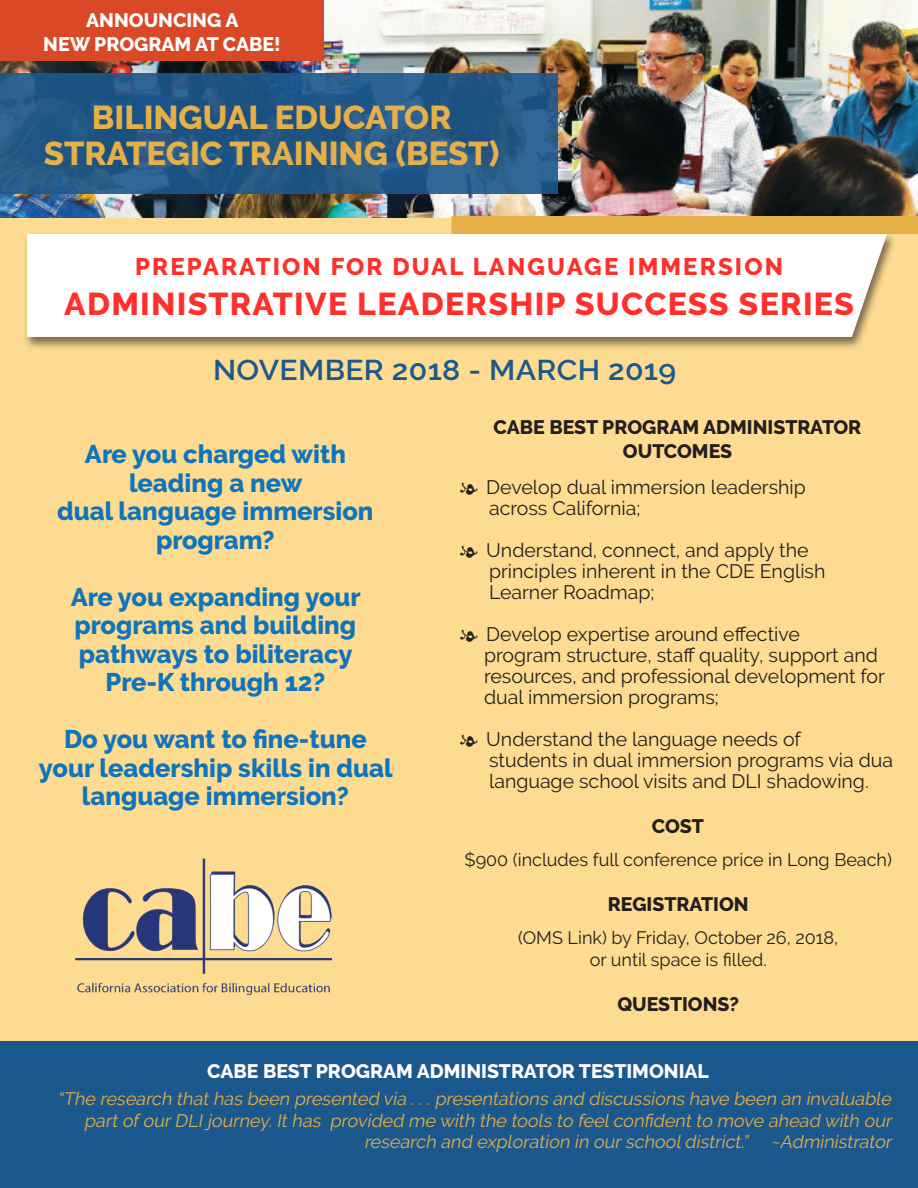
<style>
.page{position:relative;width:918px;height:1188px;background:#fff}
.page>*{position:absolute;margin:0;border:0;box-sizing:border-box;transform-origin:0 0}
.t1{font:800 33px "Raleway";color:#e6af48}
.t2{font:800 31.5px "Raleway";letter-spacing:.04em;color:#ff302a}
.t3{font:600 28.5px "Raleway";letter-spacing:.01em;color:#1b588d;scale:1.06 1}
.t4{font:800 25.5px/28.5px "Raleway";color:#1074bc}
.t5{font:800 24px "Raleway";letter-spacing:.09em;color:#ff302a}
.t6{font:19.5px/21px "Raleway";color:#231f20}
.t7{font:800 19.5px "Raleway";color:#fff}
.t8{font:800 19.5px/24px "Raleway";color:#231f20;text-align:center}
.t9{font:italic 18px/21.6px "Raleway";color:#e6af48;text-align:right}
.t10{font:18px "Raleway";color:#231f20}
</style>
<div class="page">
<img style="left:0;top:0;width:918px;height:218px">
<div style="left:0;top:218px;width:918px;height:970px;background:#fddb90"></div>
<div style="left:452px;top:216px;width:466px;height:18px;background:#e6af48"></div>
<div style="left:0;top:0;width:324px;height:61px;background:#d94927"></div>
<svg style="left:0;top:73px;width:558px;height:121px;background:#235987"></svg>
<img style="left:75px;top:858px;width:258px;height:137px">
<div style="left:23px;top:232px;width:874px;height:118px;background:#231f20;opacity:.6"></div>
<div style="left:27px;top:234px;width:860px;height:103px;background:#fff"></div>
<div style="left:0;top:1041px;width:918px;height:147px;background:#1b588d"></div>
<p class="t7" style="left:86px;top:10px;width:154px">ANNOUNCING A</p>
<p class="t7" style="left:43px;top:33px;width:239px">NEW PROGRAM AT CABE!</p>
<p class="t1" style="left:92px;top:98px;width:361px">BILINGUAL EDUCATOR</p>
<p class="t1" style="left:44px;top:134px;width:457px">STRATEGIC TRAINING (BEST)</p>
<p class="t5" style="left:135px;top:253px;width:649px">PREPARATION FOR DUAL LANGUAGE IMMERSION</p>
<p class="t2" style="left:64px;top:286px;width:791px">ADMINISTRATIVE LEADERSHIP SUCCESS SERIES</p>
<p class="t3" style="left:213px;top:354px;width:438px">NOVEMBER 2018 - MARCH 2019</p>
<p class="t4" style="left:85px;top:440px;width:263px">Are you charged with</p>
<p class="t4" style="left:129px;top:469px;width:175px">leading a new</p>
<p class="t4" style="left:57px;top:497px;width:318px">dual language immersion</p>
<p class="t4" style="left:156px;top:526px;width:120px">program?</p>
<p class="t4" style="left:71px;top:583px;width:292px">Are you expanding your programs and building</p>
<p class="t4" style="left:79px;top:640px;width:275px">pathways to biliteracy</p>
<p class="t4" style="left:106px;top:668px;width:221px">Pre-K through 12?</p>
<p class="t4" style="left:39px;top:725px;width:355px;text-align:center">Do you want to fine-tune your leadership skills in dual language immersion?</p>
<p class="t8" style="left:494px;top:415px;width:369px">CABE BEST PROGRAM ADMINISTRATOR<br>OUTCOMES</p>
<p class="t6" style="left:486px;top:476px;width:321px">Develop dual immersion leadership across California;</p>
<p class="t6" style="left:486px;top:539px;width:341px">Understand, connect, and apply the principles inherent in the CDE English<br>Learner Roadmap;</p>
<p class="t6" style="left:484px;top:623px;width:402px">Develop expertise around effective<br>program structure, staff quality, support and resources, and professional development for dual immersion programs;</p>
<p class="t6" style="left:486px;top:728px;width:408px">Understand the language needs of<br>students in dual immersion programs via dua language school visits and DLI shadowing.</p>
<p class="t8" style="left:652px;top:815px;width:54px">COST</p>
<p class="t10" style="left:465px;top:850px;width:429px">$900 (includes full conference price in Long Beach)</p>
<p class="t8" style="left:608px;top:893px;width:142px">REGISTRATION</p>
<p class="t10" style="left:518px;top:928px;width:322px">(OMS Link) by Friday, October 26, 2018,</p>
<p class="t10" style="left:590px;top:949px;width:179px">or until space is filled.</p>
<p class="t8" style="left:617px;top:992px;width:123px">QUESTIONS?</p>
<p class="t7" style="left:207px;top:1060px;width:503px">CABE BEST PROGRAM ADMINISTRATOR TESTIMONIAL</p>
<p class="t9" style="left:58px;top:1088px;width:839px">“The research thathas been presented via ...presentations and discussions have been an invaluable partof ourDLIjourney.Ithas provided me with the tools to feelconfidentto move ahead with our research and exploration in ourschooldistrict.” ~Administrator</p>
</div>
